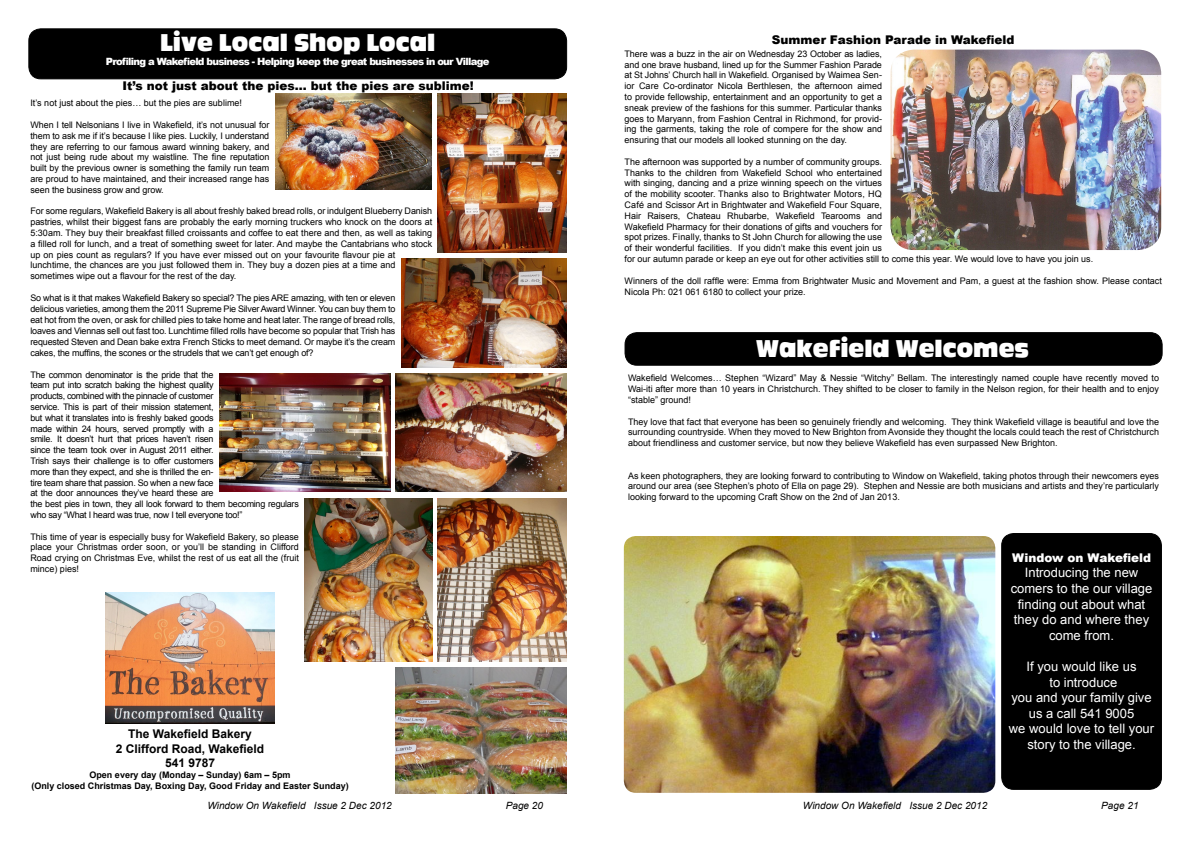
<style>
.page{position:relative;width:1191px;height:842px;background:#fff}
.page>*{position:absolute;margin:0;border:0;box-sizing:border-box;transform-origin:0 0}
.t1{font:24px "Ackbar";color:#fff}
.t2{font:13px/15.6px "Arial";color:#fff;text-align:center}
.t3{font:900 12px "Arial";color:#000}
.t4{font:700 12px "Arial";color:#000}
.t5{font:900 12px "Arial";color:#fff}
.t6{font:italic 10px "Arial";color:#000}
.t7{font:900 10px "Arial";letter-spacing:-.07em;color:#fff}
.t8{font:9px/10.8px "Arial";color:#000;text-align:justify}
.t9{font:9px/10.8px "Arial";letter-spacing:-.03em;color:#000}
.t10{font:700 9px "Arial";color:#000}
</style>
<div class="page">
<div style="left:29px;top:29px;width:537px;height:50px;background:#000;border-radius:12px"></div>
<div style="left:28px;top:28px;width:539px;height:51px;border:1px solid #000;border-radius:12px"></div>
<img style="left:890px;top:50px;width:271px;height:200px">
<img style="left:106px;top:592px;width:168px;height:131px">
<img style="left:275px;top:94px;width:156px;height:95px">
<img style="left:438px;top:93px;width:128px;height:159px">
<img style="left:395px;top:373px;width:171px;height:119px">
<img style="left:395px;top:668px;width:171px;height:126px">
<img style="left:219px;top:373px;width:171px;height:119px">
<img style="left:438px;top:498px;width:128px;height:163px">
<img style="left:304px;top:498px;width:129px;height:163px">
<img style="left:401px;top:258px;width:165px;height:109px">
<div style="left:625px;top:333px;width:537px;height:32px;background:#000;border-radius:12px"></div>
<div style="left:624px;top:332px;width:538px;height:34px;border:1px solid #000;border-radius:12px"></div>
<img style="left:624px;top:536px;width:371px;height:257px">
<div style="left:1001px;top:533px;width:160px;height:256px;background:#000;border-radius:12px"></div>
<div style="left:1001px;top:533px;width:161px;height:257px;border:1px solid #000;border-radius:12px"></div>
<p class="t1" style="left:160px;top:31px;width:277px">Live Local Shop Local</p>
<p class="t7" style="left:106px;top:54px;width:385px">Profiling a Wakefield business - Helping keep the great businesses in our Village</p>
<p class="t3" style="left:122px;top:77px;width:353px">It’s not just about the pies… but the pies are sublime!</p>
<p class="t8" style="left:30px;top:98px;width:213px">It’s not just about the pies… but the pies are sublime!</p>
<p class="t8" style="left:30px;top:120px;width:240px">When I tell Nelsonians I live in Wakefield, it’s not unusual for them to ask me if it’s because I like pies. Luckily, I understand they are referring to our famous award winning bakery, and not just being rude about my waistline. The fine reputation built by the previous owner is something the family run team are proud to have maintained, and their increased range has seen the business grow and grow.</p>
<p class="t8" style="left:30px;top:206px;width:403px;text-align:left">For some regulars, Wakefield Bakery is all about freshly baked bread rolls, or indulgent Blueberry Danish pastries, whilst their biggest fans are probably the early morning truckers who knock on the doors at 5:30am. They buy their breakfast filled croissants and coffee to eat there and then, as well as taking a filled roll for lunch, and a treat of something sweet for later. And maybe the Cantabrians who stock up on pies count as regulars? If you have ever missed out on your favourite flavour pie at lunchtime, the chances are you just followed them in. They buy a dozen pies at a time and sometimes wipe out a flavour for the rest of the day.</p>
<p class="t8" style="left:30px;top:292px;width:366px">So what is it that makes Wakefield Bakery so special? The pies ARE amazing, with ten or eleven delicious varieties, among them the 2011 Supreme Pie Silver Award Winner. You can buy them to eat hot from the oven, or ask for chilled pies to take home and heat later. The range of bread rolls, loaves and Viennas sell out fast too. Lunchtime filled rolls have become so popular that Trish has requested Steven and Dean bake extra French Sticks to meet demand. Or maybe it’s the cream cakes, the muffins, the scones or the strudels that we can’t get enough of?</p>
<p class="t9" style="left:30px;top:369px;width:270px">The common denominator is the pride that the<br>team put into scratch baking the highest quality<br>products, combined with the pinnacle of customer<br>service. This is part of their mission statement,<br>but what it translates into is freshly baked goods<br>made within 24 hours, served promptly with a<br>smile. It doesn’t hurt that prices haven’t risen<br>since the team took over in August 2011 either.<br>Trish says their challenge is to offer customers<br>more than they expect, and she is thrilled the en-<br>tire team share that passion. So when a new face<br>at the door announces they’ve heard these are<br>the best pies in town, they all look forward to them becoming regulars who say “What I heard was true, now I tell everyone too!”</p>
<p class="t8" style="left:30px;top:531px;width:270px">This time of year is especially busy for Wakefield Bakery, so please place your Christmas order soon, or you’ll be standing in Clifford Road crying on Christmas Eve, whilst the rest of us eat all the (fruit mince) pies!</p>
<p class="t4" style="left:128px;top:726px;width:125px">The Wakefield Bakery</p>
<p class="t4" style="left:116px;top:740px;width:150px">2 Clifford Road, Wakefield</p>
<p class="t4" style="left:165px;top:755px;width:52px">541 9787</p>
<p class="t10" style="left:89px;top:769px;width:203px">Open every day (Monday – Sunday) 6am – 5pm</p>
<p class="t10" style="left:31px;top:779px;width:319px">(Only closed Christmas Day, Boxing Day, Good Friday and Easter Sunday)</p>
<p class="t3" style="left:772px;top:31px;width:244px">Summer Fashion Parade in Wakefield</p>
<p class="t8" style="left:624px;top:48px;width:259px">There was a buzz in the air on Wednesday 23 October as ladies, and one brave husband, lined up for the Summer Fashion Parade at St Johns’ Church hall in Wakefield. Organised by Waimea Sen&shy;ior Care Co-ordinator Nicola Berthlesen, the afternoon aimed to provide fellowship, entertainment and an opportunity to get a sneak preview of the fashions for this summer. Particular thanks goes to Maryann, from Fashion Central in Richmond, for provid&shy;ing the garments, taking the role of compere for the show and ensuring that our models all looked stunning on the day.</p>
<p class="t8" style="left:624px;top:156px;width:470px;text-align:left">The afternoon was supported by a number of community groups.<br>Thanks to the children from Wakefield School who entertained<br>with singing, dancing and a prize winning speech on the virtues<br>of the mobility scooter. Thanks also to Brightwater Motors, HQ<br>Café and Scissor Art in Brightwater and Wakefield Four Square,<br>Hair Raisers, Chateau Rhubarbe, Wakefield Tearooms and<br>Wakefield Pharmacy for their donations of gifts and vouchers for<br>spot prizes. Finally, thanks to St John Church for allowing the use<br>of their wonderful facilities. If you didn’t make this event join us<br>for our autumn parade or keep an eye out for other activities still to come this year. We would love to have you join us.</p>
<p class="t8" style="left:624px;top:275px;width:539px">Winners of the doll raffle were: Emma from Brightwater Music and Movement and Pam, a guest at the fashion show. Please contact<br>Nicola Ph: 021 061 6180 to collect your prize.</p>
<p class="t1" style="left:756px;top:336px;width:274px">Wakefield Welcomes</p>
<p class="t8" style="left:628px;top:373px;width:532px">Wakefield Welcomes… Stephen “Wizard” May &amp; Nessie “Witchy” Bellam. The interestingly named couple have recently moved to Wai-iti after more than 10 years in Christchurch. They shifted to be closer to family in the Nelson region, for their health and to enjoy “stable” ground!</p>
<p class="t8" style="left:628px;top:416px;width:532px">They love that fact that everyone has been so genuinely friendly and welcoming. They think Wakefield village is beautiful and love the surrounding countryside. When they moved to New Brighton from Avonside they thought the locals could teach the rest of Christchurch about friendliness and customer service, but now they believe Wakefield has even surpassed New Brighton.</p>
<p class="t8" style="left:628px;top:470px;width:532px">As keen photographers, they are looking forward to contributing to Window on Wakefield, taking photos through their newcomers eyes around our area (see Stephen’s photo of Ella on page 29). Stephen and Nessie are both musicians and artists and they’re particularly looking forward to the upcoming Craft Show on the 2nd of Jan 2013.</p>
<p class="t5" style="left:1012px;top:549px;width:140px">Window on Wakefield</p>
<p class="t2" style="left:1024px;top:565px;width:115px">Introducing the new</p>
<p class="t2" style="left:1010px;top:581px;width:143px">comers to the our village</p>
<p class="t2" style="left:1018px;top:596px;width:129px">finding out about what</p>
<p class="t2" style="left:1014px;top:612px;width:137px">they do and where they come from.</p>
<p class="t2" style="left:1026px;top:659px;width:111px">If you would like us</p>
<p class="t2" style="left:1049px;top:674px;width:69px">to introduce</p>
<p class="t2" style="left:1011px;top:690px;width:142px">you and your family give us a call 541 9005</p>
<p class="t2" style="left:1009px;top:721px;width:147px">we would love to tell your story to the village.</p>
<p class="t6" style="left:207px;top:798px;width:186px">Window On Wakefield Issue 2 Dec 2012</p>
<p class="t6" style="left:506px;top:798px;width:39px">Page 20</p>
<p class="t6" style="left:803px;top:798px;width:186px">Window On Wakefield Issue 2 Dec 2012</p>
<p class="t6" style="left:1101px;top:798px;width:39px">Page 21</p>
</div>
